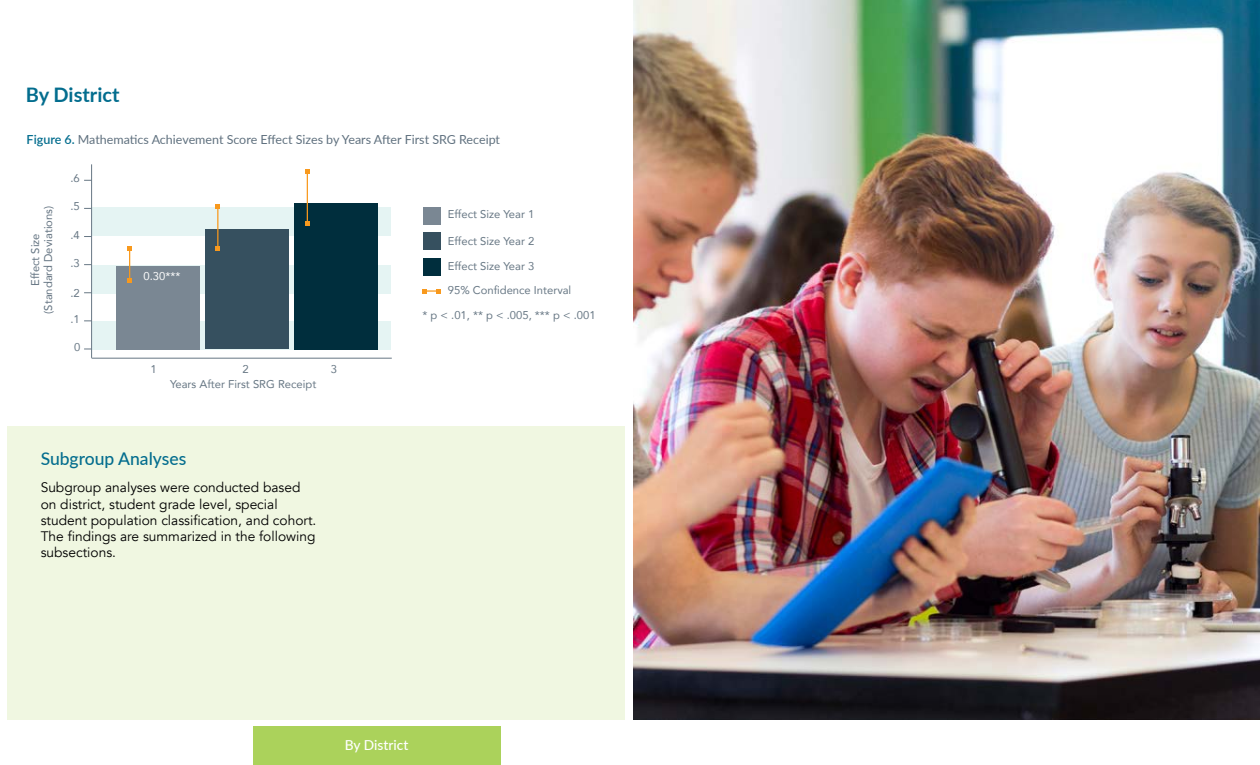
<style>
.page{position:relative;width:1260px;height:765px;background:#fff}
.page>*{position:absolute;margin:0;border:0;box-sizing:border-box;transform-origin:0 0}
.t1{font:700 20px "Lato";color:#036d8e}
.t2{font:500 17.5px "Lato";color:#036d8e}
.t3{font:13.75px/16.2px "Avenir";color:#000}
.t4{font:500 13.75px "Lato";color:#fff}
.t5{font:12.5px "Lato";color:#60717f}
.t6{font:11.25px "Avenir";color:#677784}
.t7{font:11.25px/13.1px "Avenir";color:#637381;text-align:center}
.t8{font:11.25px "Avenir";color:#fff}
.s1{font-weight:600;color:#036d8e}
</style>
<div class="page">
<img style="left:634px;top:0;width:626px;height:720px">
<div style="left:7px;top:426px;width:618px;height:294px;background:#f0f7e1"></div>
<div style="left:423px;top:207px;width:17px;height:17px;background:#7a8793"></div>
<div style="left:423px;top:233px;width:17px;height:17px;background:#36505f"></div>
<div style="left:423px;top:259px;width:17px;height:17px;background:#002e3d"></div>
<div style="left:92px;top:265px;width:299px;height:29px;background:#e5f4f3"></div>
<div style="left:92px;top:208px;width:299px;height:28px;background:#e5f4f3"></div>
<div style="left:92px;top:321px;width:299px;height:29px;background:#e5f4f3"></div>
<hr style="left:91px;top:164px;width:1px;height:194px;background:#677784">
<hr style="left:92px;top:358px;width:300px;height:1px;background:#677784">
<div style="left:116px;top:266px;width:84px;height:83px;background:#7a8793"></div>
<div style="left:205px;top:230px;width:84px;height:119px;background:#36505f"></div>
<div style="left:294px;top:203px;width:84px;height:146px;background:#002e3d"></div>
<svg style="left:422px;top:289px;width:19px;height:5px"></svg>
<hr style="left:129px;top:249px;width:1px;height:32px;background:#f8991d">
<svg style="left:127px;top:246px;width:5px;height:5px"></svg>
<svg style="left:127px;top:278px;width:5px;height:5px"></svg>
<hr style="left:217px;top:206px;width:1px;height:42px;background:#f8991d">
<svg style="left:215px;top:204px;width:5px;height:5px"></svg>
<svg style="left:215px;top:246px;width:5px;height:5px"></svg>
<hr style="left:307px;top:171px;width:1px;height:53px;background:#f8991d">
<svg style="left:305px;top:169px;width:5px;height:5px"></svg>
<svg style="left:305px;top:221px;width:5px;height:5px"></svg>
<div style="left:253px;top:726px;width:248px;height:39px;background:#abd25b"></div>
<h1 class="t1" style="left:26px;top:80px;width:95px">By District</h1>
<p class="t5" style="left:27px;top:130px;width:475px"><span class="s1">Figure 6.</span> Mathematics Achievement Score Effect Sizes by Years After First SRG Receipt</p>
<p class="t7" style="left:28px;top:314px;width:109px;rotate:-90deg">Effect Size<br>(Standard Deviations)</p>
<p class="t6" style="left:70px;top:169px;width:11px">.6</p>
<p class="t6" style="left:70px;top:197px;width:11px">.5</p>
<p class="t6" style="left:70px;top:226px;width:11px">.4</p>
<p class="t6" style="left:70px;top:254px;width:11px">.3</p>
<p class="t6" style="left:70px;top:284px;width:11px">.2</p>
<p class="t6" style="left:70px;top:310px;width:11px">.1</p>
<p class="t6" style="left:74px;top:338px;width:8px">0</p>
<p class="t8" style="left:143px;top:267px;width:38px">0.30***</p>
<p class="t6" style="left:150px;top:360px;width:8px">1</p>
<p class="t6" style="left:242px;top:360px;width:8px">2</p>
<p class="t6" style="left:331px;top:360px;width:8px">3</p>
<p class="t6" style="left:170px;top:375px;width:148px">Years After First SRG Receipt</p>
<p class="t2" style="left:41px;top:446px;width:147px">Subgroup Analyses</p>
<p class="t3" style="left:41px;top:480px;width:277px">Subgroup analyses were conducted based on district, student grade level, special student population classification, and cohort.<br>The findings are summarized in the following subsections.</p>
<p class="t6" style="left:448px;top:206px;width:88px">Effect Size Year 1</p>
<p class="t6" style="left:448px;top:232px;width:88px">Effect Size Year 2</p>
<p class="t6" style="left:448px;top:257px;width:88px">Effect Size Year 3</p>
<p class="t6" style="left:448px;top:281px;width:125px">95% Confidence Interval</p>
<p class="t6" style="left:422px;top:306px;width:175px">* p &lt; .01, ** p &lt; .005, *** p &lt; .001</p>
<p class="t4" style="left:345px;top:735px;width:65px">By District</p>
</div>
